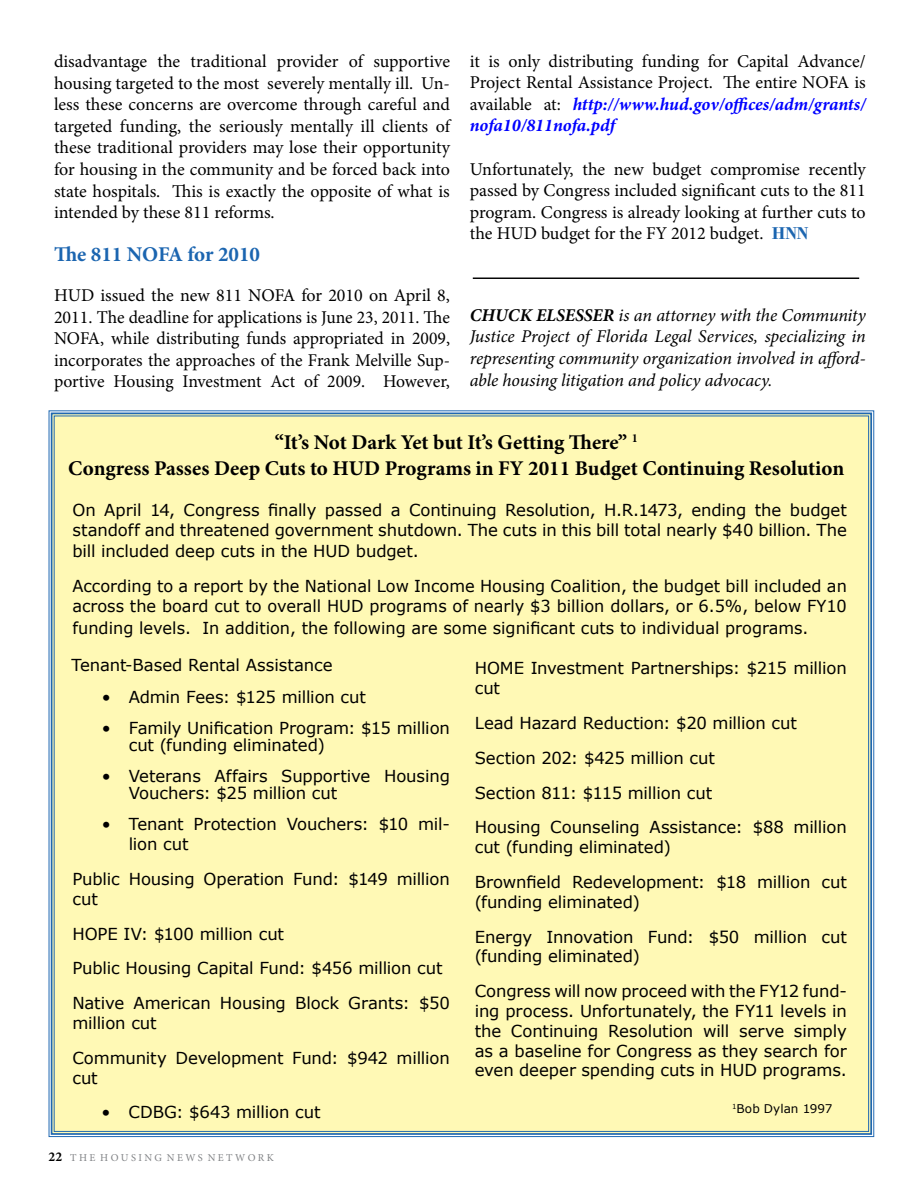
<style>
.page{position:relative;width:918px;height:1188px;background:#fff}
.page>*{position:absolute;margin:0;border:0;box-sizing:border-box;transform-origin:0 0}
.t1{font:700 21px/25.2px "Minion Pro";color:#000;text-align:center}
.t2{font:700 21px "Minion Pro";letter-spacing:-.005em;color:#1b65b0}
.t3{font:18px/21.6px "Minion Pro";color:#000;text-align:justify}
.t4{font:italic 18px/21.6px "Minion Pro";letter-spacing:-.01em;color:#000;text-align:justify}
.t5{font:16.5px/34.8px "Verdana";letter-spacing:-.005em;color:#000}
.t6{font:12px "Verdana";letter-spacing:.005em;color:#000}
.t7{font:10.5px "Minion Pro";color:#808285}
.s1{font-weight:700;font-style:italic;color:#00f}
.s2{font-family:"Bodoni";font-weight:700;color:#1b65b0}
.s3{font-weight:700}
.s4{font-weight:700;font-size:13.5px;color:#000}
</style>
<div class="page">
<div style="left:48px;top:410px;width:827px;height:727px;background:#fff9b5"></div>
<hr style="left:473px;top:278px;width:386px;height:1px;background:#000">
<p class="t3" style="left:54px;top:51px;width:398px">disadvantage the traditional provider of supportive housing targeted to the most severely mentally ill. Un&shy;less these concerns are overcome through careful and targeted funding, the seriously mentally ill clients of these traditional providers may lose their opportunity for housing in the community and be forced back into state hospitals. This is exactly the opposite of what is intended by these 811 reforms.</p>
<p class="t2" style="left:54px;top:240px;width:208px">The 811 NOFA for 2010</p>
<p class="t3" style="left:54px;top:285px;width:398px">HUD issued the new 811 NOFA for 2010 on April 8, 2011. The deadline for applications is June 23, 2011. The NOFA, while distributing funds appropriated in 2009, incorporates the approaches of the Frank Melville Sup&shy;portive Housing Investment Act of 2009. However,</p>
<p class="t3" style="left:470px;top:50px;width:398px">it is only distributing funding for Capital Advance/ Project Rental Assistance Project. The entire NOFA is available at: <span class="s1">http://www.hud.gov/offices/adm/grants/ nofa10/811nofa.pdf</span></p>
<p class="t3" style="left:470px;top:158px;width:398px">Unfortunately, the new budget compromise recently passed by Congress included significant cuts to the 811 program. Congress is already looking at further cuts to the HUD budget for the FY 2012 budget. <span class="s2">HNN</span></p>
<p class="t4" style="left:470px;top:304px;width:398px"><span class="s3">CHUCK ELSESSER</span> is an attorney with the Community Justice Project of Florida Legal Services, specializing in representing community organization involved in afford&shy;able housing litigation and policy advocacy.</p>
<p class="t1" style="left:68px;top:430px;width:778px">“It’s Not Dark Yet but It’s Getting There” <sup>1<br></sup>Congress Passes Deep Cuts to HUD Programs in FY 2011 Budget Continuing Resolution</p>
<p class="t5" style="left:72px;top:500px;width:776px;line-height:19.8px">On April 14, Congress finally passed a Continuing Resolution, H.R.1473, ending the budget standoff and threatened government shutdown. The cuts in this bill total nearly $40 billion. The</p>
<p class="t5" style="left:72px;top:534px;width:776px">bill included deep cuts in the HUD budget.<br>According to a report by the National Low Income Housing Coalition, the budget bill included an</p>
<p class="t5" style="left:72px;top:595px;width:776px;line-height:21.6px">across the board cut to overall HUD programs of nearly $3 billion dollars, or 6.5%, below FY10 funding levels. In addition, the following are some significant cuts to individual programs.</p>
<p class="t5" style="left:71px;top:648px;width:263px">Tenant-Based Rental Assistance</p>
<p class="t5" style="left:102px;top:679px;width:266px">• Admin Fees: $125 million cut</p>
<p class="t5" style="left:129px;top:720px;width:323px;line-height:16.5px;text-indent:-27px">• Family Unification Program: $15 million cut (funding eliminated)</p>
<p class="t5" style="left:129px;top:768px;width:323px;line-height:16.5px;text-indent:-27px">• Veterans Affairs Supportive Housing<br>Vouchers: $25 million cut</p>
<p class="t5" style="left:129px;top:814px;width:323px;line-height:19.8px;text-indent:-27px">• Tenant Protection Vouchers: $10 mil&shy;lion cut</p>
<p class="t5" style="left:72px;top:869px;width:379px;line-height:19.8px">Public Housing Operation Fund: $149 million cut</p>
<p class="t5" style="left:72px;top:916px;width:379px">HOPE IV: $100 million cut<br>Public Housing Capital Fund: $456 million cut<br>Native American Housing Block Grants: $50</p>
<p class="t5" style="left:72px;top:1005px;width:379px">million cut<br>Community Development Fund: $942 million</p>
<p class="t5" style="left:72px;top:1060px;width:27px">cut</p>
<p class="t5" style="left:102px;top:1095px;width:220px">• CDBG: $643 million cut</p>
<p class="t7" style="left:49px;top:1150px;width:227px"><span class="s4">22</span> T H E H O U S I N G N E W S N E T W O R K</p>
<p class="t5" style="left:475px;top:658px;width:374px;line-height:19.8px">HOME Investment Partnerships: $215 million cut</p>
<p class="t5" style="left:475px;top:705px;width:374px">Lead Hazard Reduction: $20 million cut Section 202: $425 million cut<br>Section 811: $115 million cut<br>Housing Counseling Assistance: $88 million</p>
<p class="t5" style="left:475px;top:830px;width:374px">cut (funding eliminated)<br>Brownfield Redevelopment: $18 million cut</p>
<p class="t5" style="left:475px;top:884px;width:374px">(funding eliminated)<br>Energy Innovation Fund: $50 million cut</p>
<p class="t5" style="left:475px;top:939px;width:374px">(funding eliminated)<br>Congress will now proceed with the FY12 fund-</p>
<p class="t5" style="left:475px;top:1001px;width:374px;line-height:19.8px;text-align:justify">ing process. Unfortunately, the FY11 levels in the Continuing Resolution will serve simply as a baseline for Congress as they search for even deeper spending cuts in HUD programs.</p>
<p class="t6" style="left:732px;top:1100px;width:102px"><sup>1</sup>Bob Dylan 1997</p>
</div>
